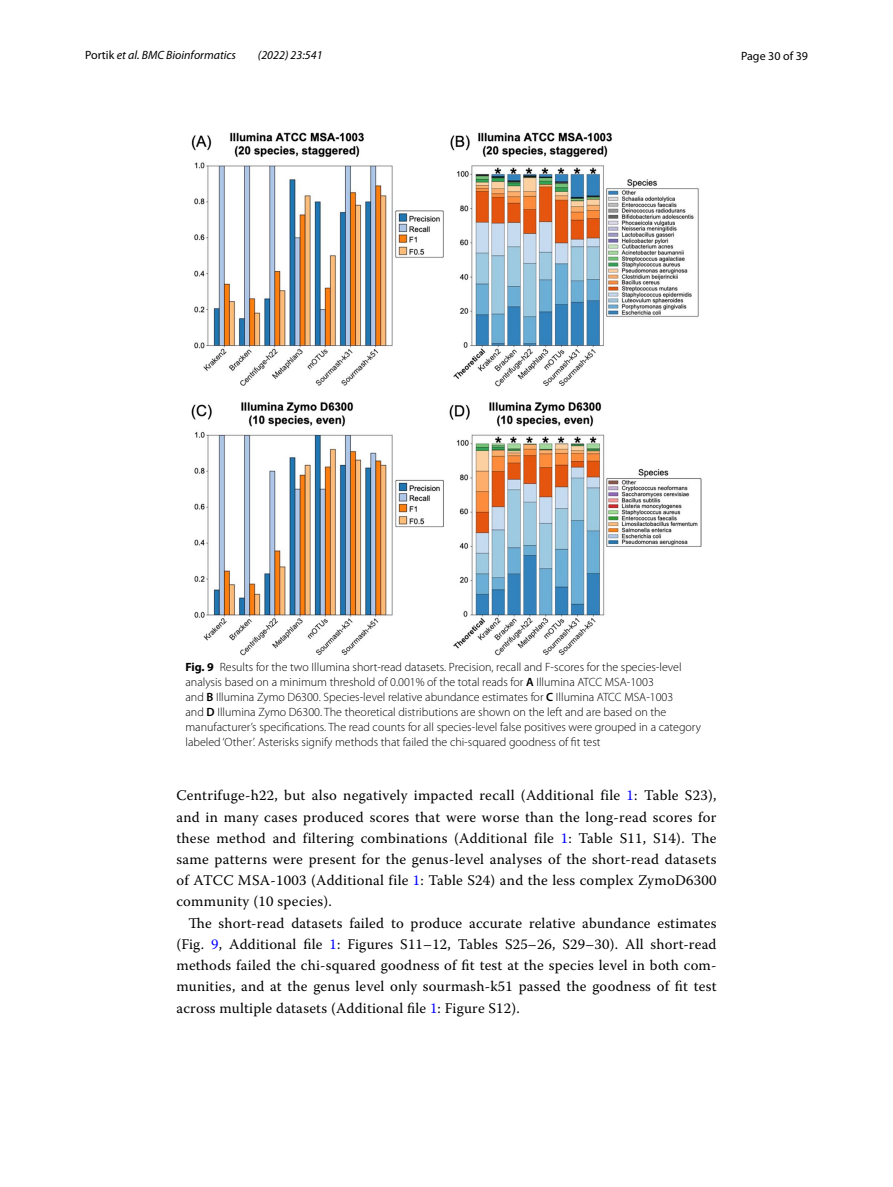
<style>
.page{position:relative;width:893px;height:1187px;background:#fff}
.page>*{position:absolute;margin:0;border:0;box-sizing:border-box;transform-origin:0 0}
.t1{font:14.7px/21.3px "Warnock Pro";letter-spacing:.02em;color:#000;text-align:justify}
.t2{font:300 12px/15px "Myriad Pro";color:#000}
.t3{font:italic 12px "Myriad Pro";color:#000}
.t4{font:12px "Myriad Pro";color:#000}
.s1{font-style:normal}
.s2{font-weight:700}
.s3{font-weight:600}
.s4{color:#00f}
</style>
<div class="page">
<img style="left:191px;top:133px;width:511px;height:522px">
<p class="t3" style="left:85px;top:48px;width:153px"><span class="s1">Portik</span> et al. BMC Bioinformatics</p>
<p class="t3" style="left:258px;top:48px;width:66px">(2022) 23:541</p>
<p class="t4" style="left:741px;top:48px;width:68px">Page 30 of 39</p>
<p class="t2" style="left:185px;top:659px;width:517px"><span class="s2">Fig. 9</span> Results for the two Illumina short-read datasets. Precision, recall and F-scores for the species-level analysis based on a minimum threshold of 0.001% of the total reads for <span class="s3">A</span> Illumina ATCC MSA-1003<br>and <span class="s3">B</span> Illumina Zymo D6300. Species-level relative abundance estimates for <span class="s3">C</span> Illumina ATCC MSA-1003<br>and <span class="s3">D</span> Illumina Zymo D6300. The theoretical distributions are shown on the left and are based on the manufacturer’s specifications. The read counts for all species-level false positives were grouped in a category labeled ‘Other’. Asterisks signify methods that failed the chi-squared goodness of fit test</p>
<p class="t1" style="left:176px;top:784px;width:541px">Centrifuge-h22, but also negatively impacted recall (Additional file <span class="s4">1</span>: Table S23), and in many cases produced scores that were worse than the long-read scores for these method and filtering combinations (Additional file <span class="s4">1</span>: Table S11, S14). The same patterns were present for the genus-level analyses of the short-read datasets of ATCC MSA-1003 (Additional file <span class="s4">1</span>: Table S24) and the less complex ZymoD6300 community (10 species).</p>
<p class="t1" style="left:176px;top:912px;width:542px;text-indent:12px">The short-read datasets failed to produce accurate relative abundance estimates (Fig. <span class="s4">9</span>, Additional file <span class="s4">1</span>: Figures S11–12, Tables S25–26, S29–30). All short-read methods failed the chi-squared goodness of fit test at the species level in both com&shy;munities, and at the genus level only sourmash-k51 passed the goodness of fit test across multiple datasets (Additional file <span class="s4">1</span>: Figure S12).</p>
</div>
